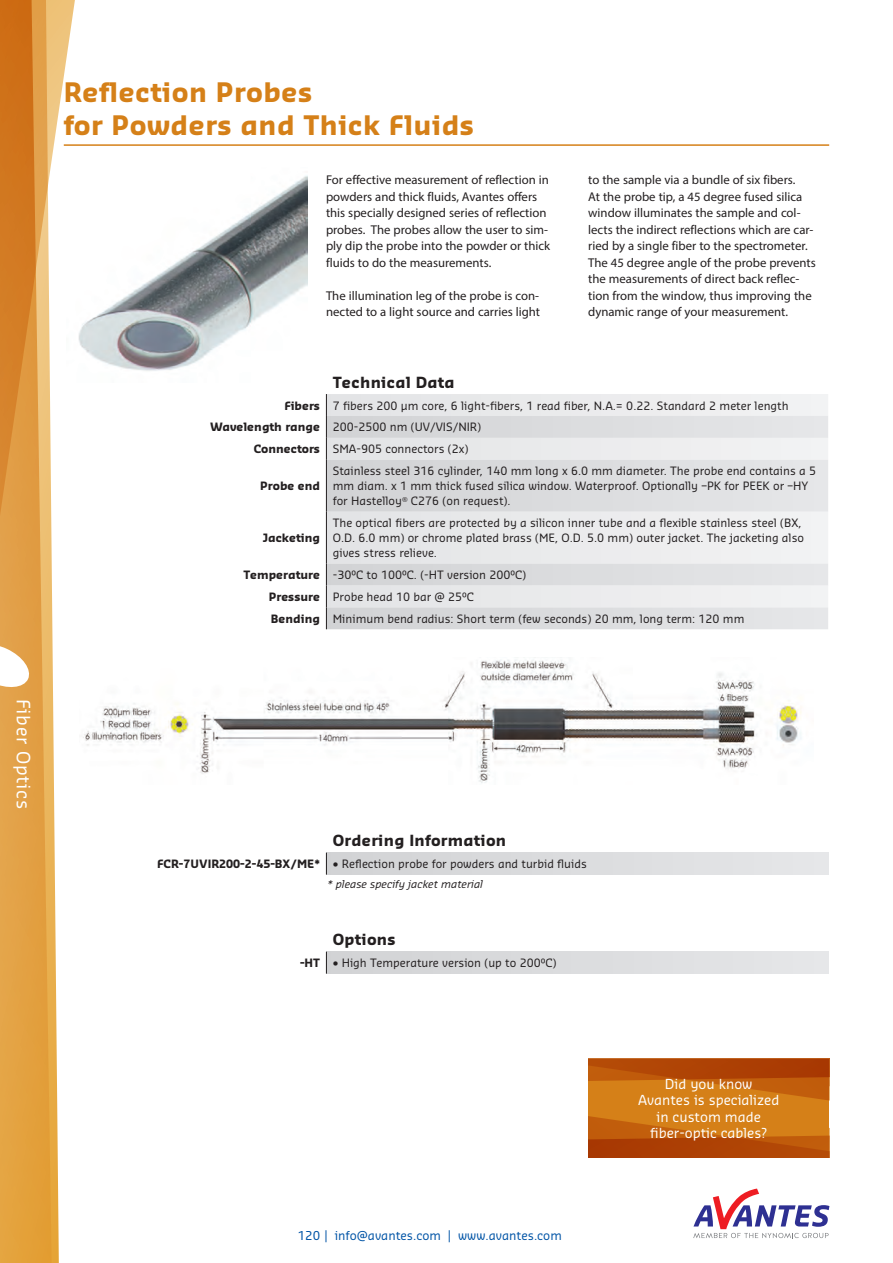
<style>
.page{position:relative;width:893px;height:1263px;background:#fff}
.page>*{position:absolute;margin:0;border:0;box-sizing:border-box;transform-origin:0 0}
.Product_kop_FIBER_OP{font:700 26.25px/33px "Sansa Std";letter-spacing:.02em;color:#d58018}
.t1{font:18px "Sansa";letter-spacing:.04em;color:#fff}
.Tabel_bovenkop{font:700 15px "Sansa Std";letter-spacing:.02em;color:#231f20}
.Introductie_tussenko{font:13.5px "Sansa Std";color:#fff}
.Plat{font:12.75px/16.5px "Myriad Pro";color:#231f20}
.t2{font:12px "Sansa";color:#0154a6}
.Tabel_brood{font:11.25px/15px "Sansa Std";color:#231f20}
.Tabel_linker_kolom{font:700 11.25px "Sansa Std";color:#231f20}
.Tabel_onderschrift{font:italic 10.5px "Sansa Soft Pro";color:#231f20}
</style>
<div class="page">
<svg style="left:693px;top:1188px;width:136px;height:50px"></svg>
<hr style="left:64px;top:144px;width:765px;height:2px;background:#d58018">
<div style="left:326px;top:952px;width:502px;height:21px;background:#dcdddf"></div>
<svg style="left:326px;top:952px;width:1px;height:21px"></svg>
<div style="left:327px;top:394px;width:501px;height:22px;background:#ebebed"></div>
<svg style="left:327px;top:416px;width:501px;height:213px;background:#e2e3e4"></svg>
<svg style="left:326px;top:394px;width:1px;height:66px"></svg>
<hr style="left:326px;top:460px;width:1px;height:52px;background:#231f20">
<hr style="left:326px;top:512px;width:1px;height:52px;background:#231f20">
<svg style="left:326px;top:564px;width:1px;height:65px"></svg>
<div style="left:326px;top:853px;width:502px;height:21px;background:#dcdddf"></div>
<svg style="left:326px;top:853px;width:1px;height:21px"></svg>
<img style="left:96px;top:660px;width:706px;height:123px">
<img style="left:96px;top:175px;width:211px;height:196px">
<svg style="left:588px;top:1059px;width:241px;height:99px;background:#c3620e"></svg>
<svg style="left:0;top:0;width:96px;height:1263px"></svg>
<svg style="left:0;top:641px;width:32px;height:49px"></svg>
<h2 class="t1" style="left:35px;top:699px;width:112px;rotate:90deg">Fiber Optics</h2>
<p class="Product_kop_FIBER_OP" style="left:64px;top:74px;width:412px">Reflection Probes<br>for Powders and Thick Fluids</p>
<p class="Plat" style="left:326px;top:171px;width:226px">For effective measurement of reflection in powders and thick fluids, Avantes offers this specially designed series of reflection probes. The probes allow the user to sim&shy;ply dip the probe into the powder or thick fluids to do the measurements.</p>
<p class="Plat" style="left:326px;top:287px;width:216px">The illumination leg of the probe is con&shy;nected to a light source and carries light</p>
<p class="Tabel_bovenkop" style="left:333px;top:372px;width:123px">Technical Data</p>
<p class="Plat" style="left:588px;top:171px;width:229px">to the sample via a bundle of six fibers.<br>At the probe tip, a 45 degree fused silica window illuminates the sample and col&shy;lects the indirect reflections which are car&shy;ried by a single fiber to the spectrometer.<br>The 45 degree angle of the probe prevents the measurements of direct back reflec&shy;tion from the window, thus improving the dynamic range of your measurement.</p>
<p class="Tabel_linker_kolom" style="left:284px;top:398px;width:37px">Fibers</p>
<p class="Tabel_brood" style="left:333px;top:397px;width:457px">7 fibers 200 µm core, 6 light-fibers, 1 read fiber, N.A.= 0.22. Standard 2 meter length</p>
<p class="Tabel_linker_kolom" style="left:210px;top:420px;width:111px">Wavelength range</p>
<p class="Tabel_brood" style="left:333px;top:419px;width:150px">200-2500 nm (UV/VIS/NIR)</p>
<p class="Tabel_linker_kolom" style="left:254px;top:442px;width:68px">Connectors</p>
<p class="Tabel_brood" style="left:333px;top:441px;width:137px">SMA-905 connectors (2x)</p>
<p class="Tabel_linker_kolom" style="left:260px;top:479px;width:61px">Probe end</p>
<p class="Tabel_brood" style="left:333px;top:463px;width:485px">Stainless steel 316 cylinder, 140 mm long x 6.0 mm diameter. The probe end contains a 5 mm diam. x 1 mm thick fused silica window. Waterproof. Optionally –PK for PEEK or –HY for Hastelloy<sup>®</sup> C276 (on request).</p>
<p class="Tabel_linker_kolom" style="left:263px;top:531px;width:59px">Jacketing</p>
<p class="Tabel_brood" style="left:333px;top:515px;width:473px">The optical fibers are protected by a silicon inner tube and a flexible stainless steel (BX,<br>O.D. 6.0 mm) or chrome plated brass (ME, O.D. 5.0 mm) outer jacket. The jacketing also gives stress relieve.</p>
<p class="Tabel_linker_kolom" style="left:244px;top:567px;width:78px">Temperature</p>
<p class="Tabel_brood" style="left:333px;top:567px;width:195px">-30°C to 100°C. (-HT version 200°C)</p>
<p class="Tabel_linker_kolom" style="left:269px;top:589px;width:53px">Pressure</p>
<p class="Tabel_brood" style="left:333px;top:589px;width:143px">Probe head 10 bar @ 25°C</p>
<p class="Tabel_linker_kolom" style="left:271px;top:611px;width:51px">Bending</p>
<p class="Tabel_brood" style="left:333px;top:611px;width:413px">Minimum bend radius: Short term (few seconds) 20 mm, long term: 120 mm</p>
<p class="Tabel_bovenkop" style="left:333px;top:831px;width:175px">Ordering Information</p>
<p class="Tabel_linker_kolom" style="left:157px;top:857px;width:164px">FCR-7UVIR200-2-45-BX/ME*</p>
<p class="Tabel_brood" style="left:333px;top:856px;width:255px">• Reflection probe for powders and turbid fluids</p>
<p class="Tabel_onderschrift" style="left:327px;top:877px;width:157px">* please specify jacket material</p>
<p class="Tabel_bovenkop" style="left:333px;top:930px;width:64px">Options</p>
<p class="Tabel_linker_kolom" style="left:300px;top:956px;width:22px">-HT</p>
<p class="Tabel_brood" style="left:333px;top:955px;width:225px">• High Temperature version (up to 200°C)</p>
<p class="t2" style="left:298px;top:1227px;width:266px">120 | info@avantes.com | www.avantes.com</p>
<p class="Introductie_tussenko" style="left:665px;top:1075px;width:89px">Did you know</p>
<p class="Introductie_tussenko" style="left:638px;top:1091px;width:143px">Avantes is specialized</p>
<p class="Introductie_tussenko" style="left:656px;top:1108px;width:106px">in custom made</p>
<p class="Introductie_tussenko" style="left:650px;top:1124px;width:118px">fiber-optic cables?</p>
</div>
